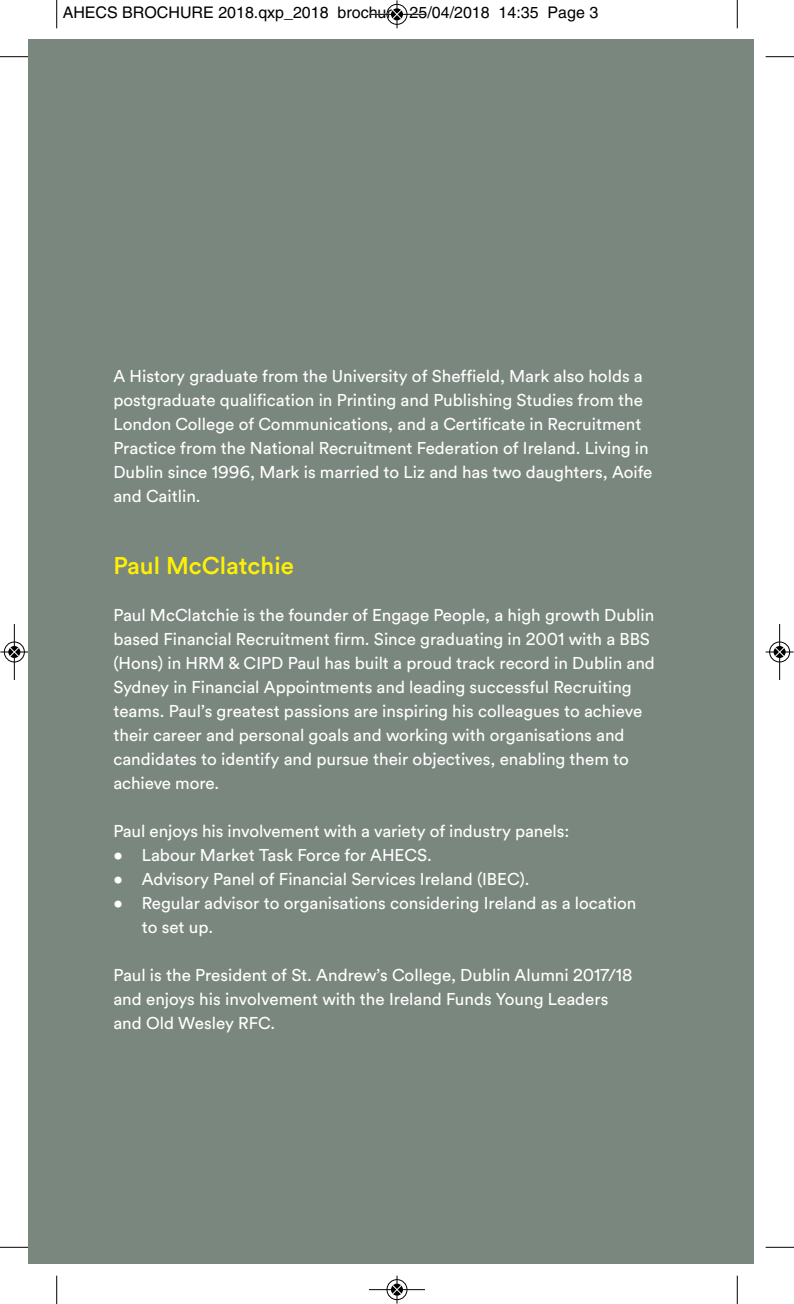
<style>
.page{position:relative;width:794px;height:1304px;background:#fff}
.page>*{position:absolute;margin:0;border:0;box-sizing:border-box;transform-origin:0 0}
.t1{font:500 24px "Circular Air Pro";color:#fff101}
.t2{font:17px/24px "Circular Air Pro";color:#fff}
.t3{font:16px "Helvetica";color:#000}
</style>
<div class="page">
<div style="left:28px;top:40px;width:726px;height:1224px;background:#7a877e"></div>
<svg style="left:56px;top:0;width:1px;height:28px"></svg>
<svg style="left:0;top:56px;width:28px;height:1px"></svg>
<svg style="left:737px;top:0;width:1px;height:28px"></svg>
<svg style="left:765px;top:56px;width:29px;height:1px"></svg>
<svg style="left:56px;top:1276px;width:1px;height:28px"></svg>
<svg style="left:0;top:1247px;width:28px;height:1px"></svg>
<svg style="left:737px;top:1276px;width:1px;height:28px"></svg>
<svg style="left:765px;top:1247px;width:29px;height:1px"></svg>
<div style="left:386px;top:4px;width:22px;height:21px;border:1px solid #fff;border-radius:50%"></div>
<hr style="left:369px;top:14px;width:56px;height:1px;background:#000">
<div style="left:387px;top:4px;width:20px;height:21px;border:1px solid #000;border-radius:50%"></div>
<svg style="left:392px;top:0;width:10px;height:28px"></svg>
<div style="left:386px;top:1279px;width:22px;height:21px;border:1px solid #fff;border-radius:50%"></div>
<hr style="left:369px;top:1289px;width:56px;height:1px;background:#000">
<div style="left:387px;top:1279px;width:20px;height:21px;border:1px solid #000;border-radius:50%"></div>
<svg style="left:392px;top:1276px;width:10px;height:28px"></svg>
<div style="left:4px;top:641px;width:21px;height:22px;border:1px solid #fff;border-radius:50%"></div>
<hr style="left:14px;top:624px;width:1px;height:56px;background:#000">
<div style="left:4px;top:642px;width:21px;height:20px;border:1px solid #000;border-radius:50%"></div>
<svg style="left:0;top:647px;width:28px;height:10px"></svg>
<div style="left:769px;top:641px;width:21px;height:22px;border:1px solid #fff;border-radius:50%"></div>
<hr style="left:779px;top:624px;width:1px;height:56px;background:#000">
<div style="left:769px;top:642px;width:21px;height:20px;border:1px solid #000;border-radius:50%"></div>
<svg style="left:765px;top:647px;width:28px;height:10px"></svg>
<p class="t3" style="left:63px;top:6px;width:537px">AHECS BROCHURE 2018.qxp_2018 brochure 25/04/2018 14:35 Page 3</p>
<p class="t2" style="left:113px;top:366px;width:540px">A History graduate from the University of Sheffield, Mark also holds a postgraduate qualification in Printing and Publishing Studies from the London College of Communications, and a Certificate in Recruitment Practice from the National Recruitment Federation of Ireland. Living in Dublin since 1996, Mark is married to Liz and has two daughters, Aoife and Caitlin.</p>
<h1 class="t1" style="left:113px;top:557px;width:182px">Paul McClatchie</h1>
<p class="t2" style="left:113px;top:605px;width:543px">Paul McClatchie is the founder of Engage People, a high growth Dublin based Financial Recruitment firm. Since graduating in 2001 with a BBS (Hons) in HRM &amp; CIPD Paul has built a proud track record in Dublin and Sydney in Financial Appointments and leading successful Recruiting teams. Paul’s greatest passions are inspiring his colleagues to achieve their career and personal goals and working with organisations and candidates to identify and pursue their objectives, enabling them to achieve more.</p>
<p class="t2" style="left:113px;top:821px;width:457px">Paul enjoys his involvement with a variety of industry panels:</p>
<p class="t2" style="left:113px;top:845px;width:320px">• Labour Market Task Force for AHECS.</p>
<p class="t2" style="left:113px;top:869px;width:418px">• Advisory Panel of Financial Services Ireland (IBEC).</p>
<p class="t2" style="left:142px;top:893px;width:496px;text-indent:-28px">• Regular advisor to organisations considering Ireland as a location to set up.</p>
<p class="t2" style="left:113px;top:965px;width:520px">Paul is the President of St. Andrew’s College, Dublin Alumni 2017/18 and enjoys his involvement with the Ireland Funds Young Leaders and Old Wesley RFC.</p>
</div>
